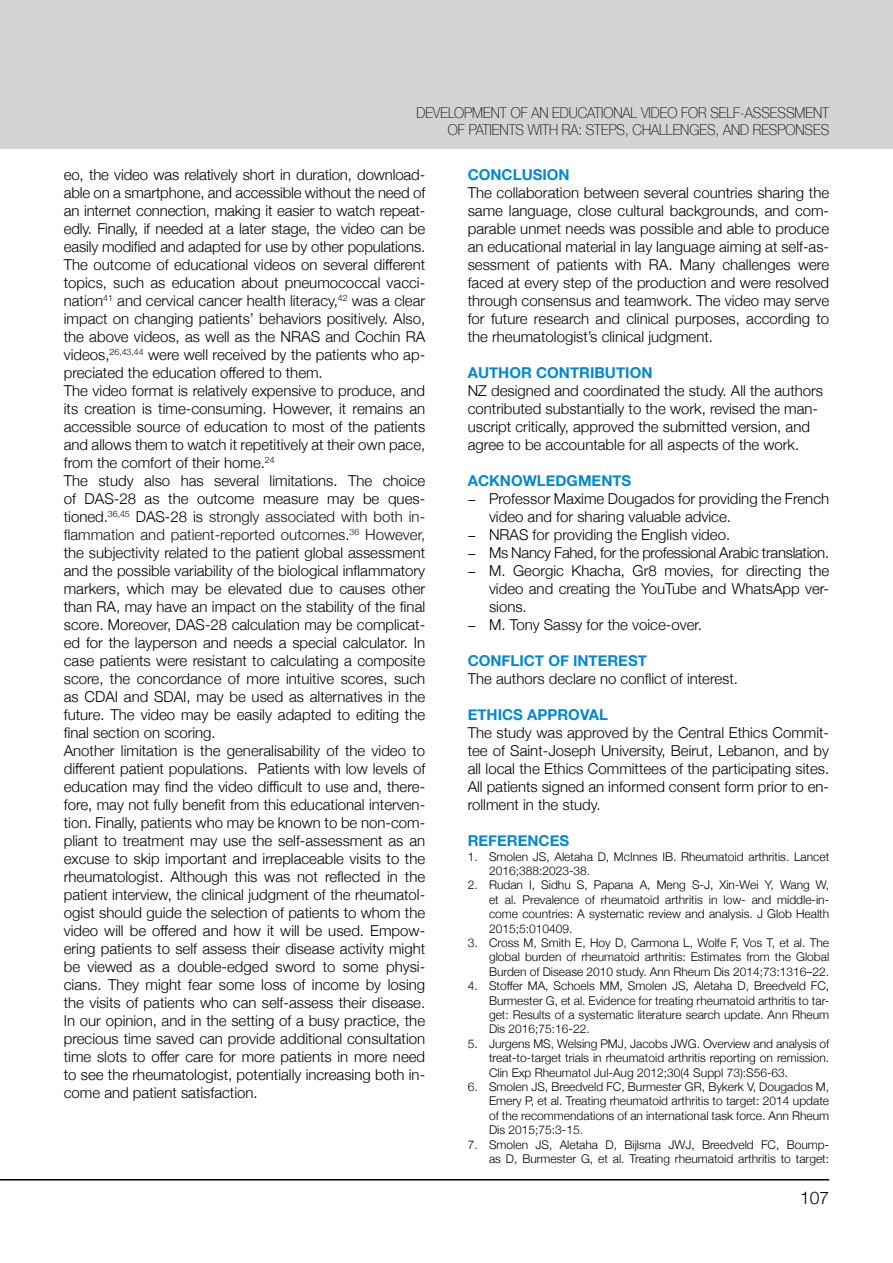
<style>
.page{position:relative;width:893px;height:1263px;background:#fff}
.page>*{position:absolute;margin:0;border:0;box-sizing:border-box;transform-origin:0 0}
.t1{font:300 17.4px "Helvetica Neue";color:#000}
.List_Paragraph{font:300 15px/18px "Helvetica Neue";color:#000;text-align:justify}
.t2{font:100 15px/17.1px "Helvetica Neue";color:#000;text-align:right;scale:.9 1}
.titlaki{font:700 15px "Helvetica Neue";color:#0089cf}
.List_Paragraph-2{font:300 15px "Helvetica Neue";letter-spacing:-.02em;color:#000}
.List_Paragraph-3{font:300 12px/14.4px "Helvetica Neue";color:#000;text-align:justify}
.s1{color:#131413}
</style>
<div class="page">
<hr style="left:0;top:1179px;width:829px;height:1px;background:#000">
<div style="left:0;top:0;width:893px;height:149px;background:#d1d3d4"></div>
<p class="t2" style="left:416px;top:104px;width:460px">DEVELOPMENT OF AN EDUCATIONAL VIDEO FOR SELF-ASSESSMENT<br>OF PATIENTS WITH RA: STEPS, CHALLENGES, AND RESPONSES</p>
<p class="t2" style="left:799px;top:121px;width:36px">TITLE</p>
<p class="List_Paragraph" style="left:64px;top:165px;width:363px">eo, the video was relatively short in duration, download&shy;able on a smartphone, and accessible without the need of an internet connection, making it easier to watch repeat&shy;edly. Finally, if needed at a later stage, the video can be easily modified and adapted for use by other populations.</p>
<p class="List_Paragraph" style="left:64px;top:255px;width:363px">The outcome of educational videos on several different topics, such as education about pneumococcal vacci&shy;nation<sup>41</sup> and cervical cancer health literacy,<sup>42</sup> was a clear impact on changing patients’ behaviors positively. Also, the above videos, as well as the NRAS and Cochin RA videos,<sup>26,43,44</sup> were well received by the patients who ap&shy;preciated the education offered to them.</p>
<p class="List_Paragraph" style="left:64px;top:381px;width:363px">The video format is relatively expensive to produce, and its creation is time-consuming. However, it remains an accessible source of education to most of the patients and allows them to watch it repetitively at their own pace, from the comfort of their home.<sup>24</sup></p>
<p class="List_Paragraph" style="left:64px;top:471px;width:363px">The study also has several limitations. The choice of DAS-28 as the outcome measure may be ques&shy;tioned.<sup>36,45</sup> DAS-28 is <span class="s1">strongly associated with both in&shy;flammation and patient-reported outcomes.</span><sup>36</sup> <span class="s1">However, </span>the subjectivity related to the patient global assessment and the possible variability of the biological inflammatory markers, which may be elevated due to causes other than RA, may have an impact on the stability of the final score. Moreover, DAS-28 calculation may be complicat&shy;ed for the layperson and needs a special calculator. In case patients were resistant to calculating a composite score, the concordance of more intuitive scores, such as CDAI and SDAI, may be used as alternatives in the future. The video may be easily adapted to editing the final section on scoring.</p>
<p class="List_Paragraph" style="left:64px;top:741px;width:363px">Another limitation is the generalisability of the video to different patient populations. Patients with low levels of education may find the video difficult to use and, there&shy;fore, may not fully benefit from this educational interven&shy;tion. Finally, patients who may be known to be non-com&shy;pliant to treatment may use the self-assessment as an excuse to skip important and irreplaceable visits to the rheumatologist. Although this was not reflected in the patient interview, the clinical judgment of the rheumatol&shy;ogist should guide the selection of patients to whom the video will be offered and how it will be used. Empow&shy;ering patients to self assess their disease activity might be viewed as a double-edged sword to some physi&shy;cians. They might fear some loss of income by losing the visits of patients who can self-assess their disease.<br>In our opinion, and in the setting of a busy practice, the precious time saved can provide additional consultation time slots to offer care for more patients in more need to see the rheumatologist, potentially increasing both in&shy;come and patient satisfaction.</p>
<p class="titlaki" style="left:468px;top:163px;width:103px">CONCLUSION</p>
<p class="List_Paragraph" style="left:468px;top:183px;width:363px">The collaboration between several countries sharing the same language, close cultural backgrounds, and com&shy;parable unmet needs was possible and able to produce an educational material in lay language aiming at self-as&shy;sessment of patients with RA. Many challenges were faced at every step of the production and were resolved through consensus and teamwork. The video may serve for future research and clinical purposes, according to the rheumatologist’s clinical judgment.</p>
<p class="titlaki" style="left:468px;top:361px;width:186px">AUTHOR CONTRIBUTION</p>
<p class="List_Paragraph" style="left:468px;top:381px;width:357px;text-align:left">NZ designed and coordinated the study. All the authors contributed substantially to the work, revised the man&shy;uscript critically, approved the submitted version, and agree to be accountable for all aspects of the work.</p>
<p class="titlaki" style="left:468px;top:469px;width:165px">ACKNOWLEDGMENTS</p>
<p class="List_Paragraph" style="left:489px;top:489px;width:342px">Professor Maxime Dougados for providing the French video and for sharing valuable advice.</p>
<p class="List_Paragraph" style="left:489px;top:525px;width:243px">NRAS for providing the English video.</p>
<p class="List_Paragraph-2" style="left:489px;top:541px;width:342px">Ms Nancy Fahed, for the professional Arabic translation.</p>
<p class="List_Paragraph" style="left:489px;top:561px;width:342px">M. Georgic Khacha, Gr8 movies, for directing the video and creating the YouTube and WhatsApp ver&shy;sions.</p>
<p class="List_Paragraph" style="left:489px;top:615px;width:214px">M. Tony Sassy for the voice-over.</p>
<p class="titlaki" style="left:468px;top:649px;width:181px">CONFLICT OF INTEREST</p>
<p class="List_Paragraph" style="left:468px;top:669px;width:272px">The authors declare no conflict of interest.</p>
<p class="titlaki" style="left:468px;top:703px;width:142px">ETHICS APPROVAL</p>
<p class="List_Paragraph" style="left:468px;top:723px;width:363px">The study was approved by the Central Ethics Commit&shy;tee of Saint-Joseph University, Beirut, Lebanon, and by all local the Ethics Committees of the participating sites.<br>All patients signed an informed consent form prior to en&shy;rollment in the study.</p>
<p class="titlaki" style="left:468px;top:829px;width:103px">REFERENCES</p>
<p class="List_Paragraph-3" style="left:489px;top:848px;width:342px;text-indent:-21px">1. Smolen JS, Aletaha D, McInnes IB. Rheumatoid arthritis. Lancet<br>2016;388:2023-38.</p>
<p class="List_Paragraph-3" style="left:489px;top:877px;width:342px;text-indent:-21px">2. Rudan I, Sidhu S, Papana A, Meng S-J, Xin-Wei Y, Wang W, et al. Prevalence of rheumatoid arthritis in low- and middle-in&shy;come countries: A systematic review and analysis. J Glob Health 2015;5:010409.</p>
<p class="List_Paragraph-3" style="left:489px;top:934px;width:342px;text-indent:-21px">3. Cross M, Smith E, Hoy D, Carmona L, Wolfe F, Vos T, et al. The global burden of rheumatoid arthritis: Estimates from the Global Burden of Disease 2010 study. Ann Rheum Dis 2014;73:1316–22.</p>
<p class="List_Paragraph-3" style="left:489px;top:978px;width:342px;text-indent:-21px">4. Stoffer MA, Schoels MM, Smolen JS, Aletaha D, Breedveld FC, Burmester G, et al. Evidence for treating rheumatoid arthritis to tar&shy;get: Results of a systematic literature search update. Ann Rheum Dis 2016;75:16-22.</p>
<p class="List_Paragraph-3" style="left:489px;top:1035px;width:342px;text-indent:-21px">5. Jurgens MS, Welsing PMJ, Jacobs JWG. Overview and analysis of treat-to-target trials in rheumatoid arthritis reporting on remission.<br>Clin Exp Rheumatol Jul-Aug 2012;30(4 Suppl 73):S56-63.</p>
<p class="List_Paragraph-3" style="left:489px;top:1078px;width:342px;text-indent:-21px">6. Smolen JS, Breedveld FC, Burmester GR, Bykerk V, Dougados M, Emery P, et al. Treating rheumatoid arthritis to target: 2014 update of the recommendations of an international task force. Ann Rheum Dis 2015;75:3-15.</p>
<p class="List_Paragraph-3" style="left:468px;top:1136px;width:363px;text-align:right">7. Smolen JS, Aletaha D, Bijlsma JWJ, Breedveld FC, Boump&shy;as D, Burmester G, et al. Treating rheumatoid arthritis to target:</p>
<p class="t1" style="left:800px;top:1184px;width:31px">107</p>
</div>
